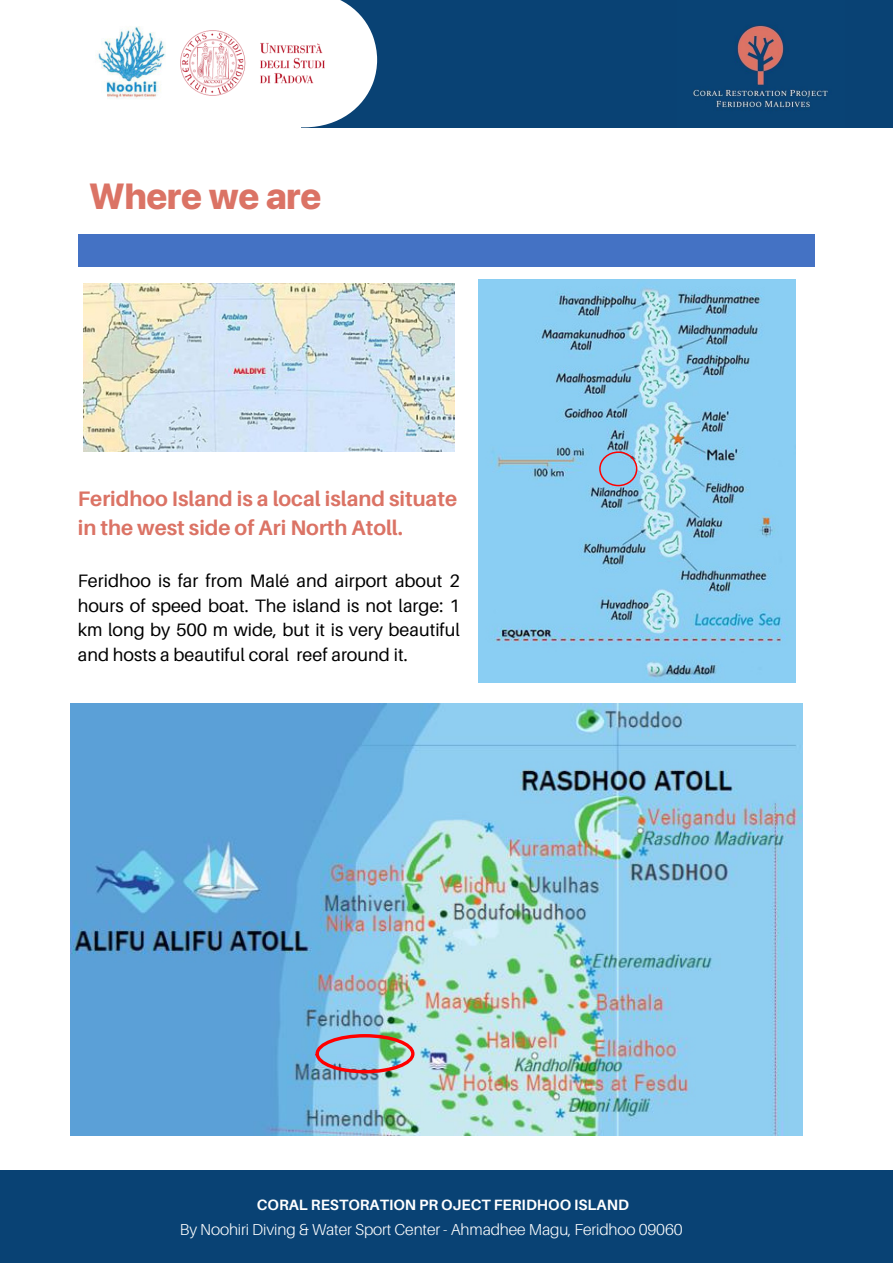
<style>
.page{position:relative;width:893px;height:1264px;background:#fff}
.page>*{position:absolute;margin:0;border:0;box-sizing:border-box;transform-origin:0 0}
.t1{font:800 36.15px "SF Pro Display";letter-spacing:-.005em;color:#db7365}
.t2{font:700 21px/29.2px "Aileron";color:#db7365}
.t3{font:18px/24.8px "Aileron";color:#000;text-align:justify}
.t4{font:300 15.9px "Aileron";letter-spacing:-.005em;color:#fff}
.t5{font:700 15px "Aileron";color:#fff}
</style>
<div class="page">
<div style="left:83px;top:239px;width:727px;height:23px;background:#4472c4"></div>
<svg style="left:78px;top:234px;width:5px;height:5px"></svg>
<div style="left:83px;top:234px;width:727px;height:5px;background:#4472c4"></div>
<svg style="left:810px;top:234px;width:4px;height:5px"></svg>
<svg style="left:78px;top:262px;width:5px;height:4px"></svg>
<hr style="left:83px;top:262px;width:727px;height:4px;background:#4472c4">
<svg style="left:810px;top:262px;width:4px;height:4px"></svg>
<div style="left:78px;top:239px;width:5px;height:23px;background:#4472c4"></div>
<hr style="left:810px;top:239px;width:4px;height:23px;background:#4472c4">
<img style="left:478px;top:280px;width:317px;height:402px">
<img style="left:83px;top:283px;width:371px;height:168px">
<div style="left:599px;top:451px;width:38px;height:35px;border:1px solid #f00;border-radius:50%"></div>
<img style="left:71px;top:703px;width:731px;height:432px">
<div style="left:315px;top:1034px;width:99px;height:39px;border:3px solid #f00;border-radius:50%"></div>
<div style="left:0;top:1169px;width:892px;height:93px;background:#094274"></div>
<div style="left:301px;top:0;width:591px;height:127px;background:#094274"></div>
<img style="left:693px;top:25px;width:135px;height:83px">
<svg style="left:206px;top:0;width:171px;height:127px;fill:#fff"></svg>
<img style="left:180px;top:31px;width:144px;height:65px">
<img style="left:97px;top:26px;width:69px;height:73px">
<p class="t1" style="left:89px;top:175px;width:233px">Where we are</p>
<p class="t2" style="left:78px;top:483px;width:381px">Feridhoo Island is a local island situate in the west side of Ari North Atoll.</p>
<p class="t3" style="left:78px;top:568px;width:383px">Feridhoo is far from Malé and airport about 2 hours of speed boat. The island is not large: 1 km long by 500 m wide, but it is very beautiful and hosts a beautiful coral reef around it.</p>
<p class="t5" style="left:257px;top:1195px;width:373px">CORAL RESTORATION PR OJECT FERIDHOO ISLAND</p>
<p class="t4" style="left:180px;top:1219px;width:504px">By Noohiri Diving &amp; Water Sport Center - Ahmadhee Magu, Feridhoo 09060</p>
</div>
